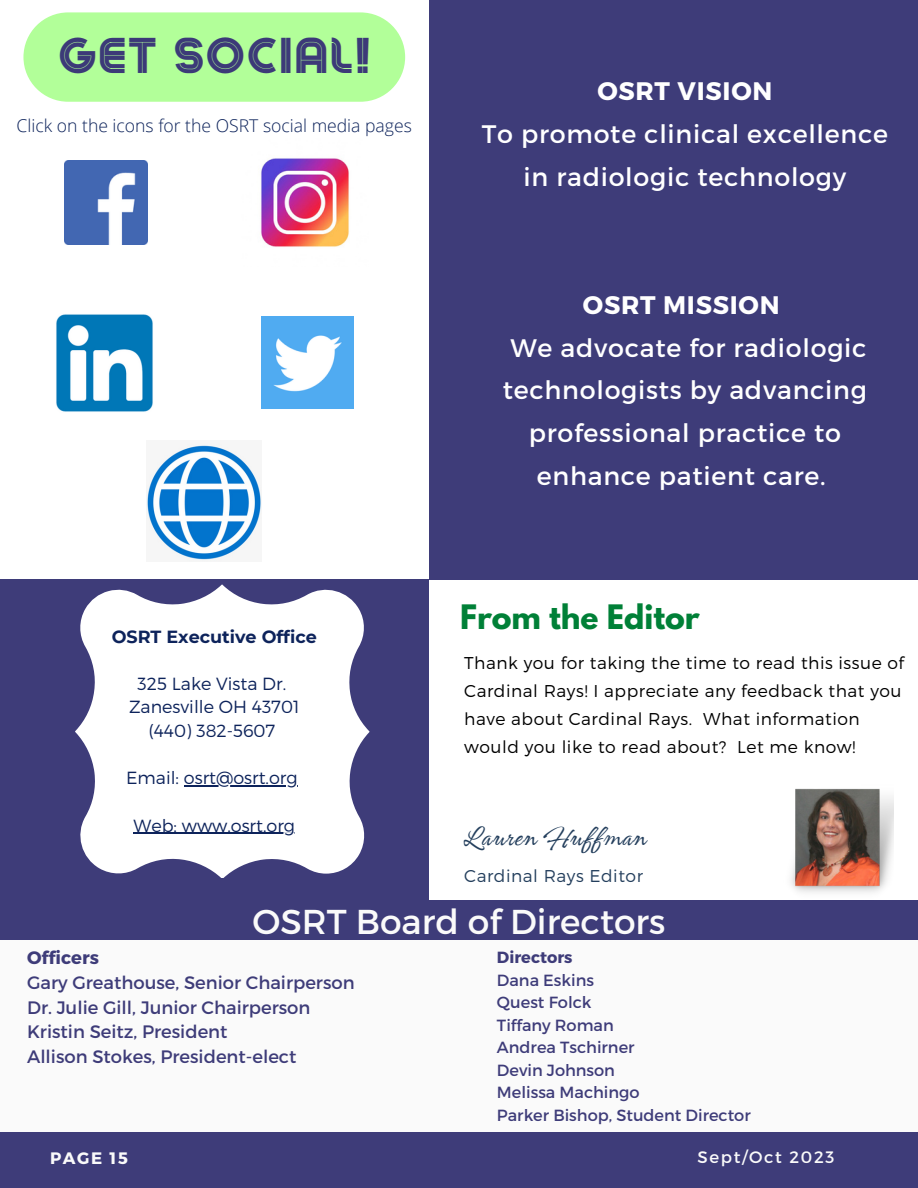
<style>
.page{position:relative;width:918px;height:1188px;background:#fff}
.page>*{position:absolute;margin:0;border:0;box-sizing:border-box;transform-origin:0 0}
.t1{font:49.05px "Colo Pro";letter-spacing:.06em;color:#3c3a78}
.t2{font:34.5px "Montserrat";color:#fafafa}
.t3{font:700 29.85px "League Spartan";color:#008037}
.t4{font:26.1px "Angeletta";letter-spacing:.03em;color:#243f5d}
.t5{font:25.35px/42.8px "Montserrat";letter-spacing:.03em;color:#fff;text-align:center}
.t6{font:700 25.35px "Montserrat";letter-spacing:.03em;color:#fff}
.t7{font:18px "Montserrat";color:#3e3c79}
.t8{font:700 18px "Montserrat";color:#3e3c79}
.t9{font:300 17.55px "Montserrat";color:#0d235b}
.t10{font:300 17.55px "Open Sans";color:#0d235b}
.t11{font:700 17.55px "Montserrat";color:#0d235b}
.t12{font:300 17.1px/28.2px "Montserrat";letter-spacing:.03em;color:#000}
.t13{font:300 17.1px "Montserrat";letter-spacing:.03em;color:#243f5d}
.t14{font:16.5px "Montserrat";letter-spacing:.1em;color:#fafafa}
.t15{font:700 16.5px "Montserrat";letter-spacing:.1em;color:#fafafa}
.t16{font:16.2px "Montserrat";color:#3e3c79}
.t17{font:700 16.2px "Montserrat";color:#3e3c79}
</style>
<div class="page">
<div style="left:0;top:580px;width:429px;height:553px;background:#3e3c79"></div>
<div style="left:0;top:900px;width:918px;height:234px;background:#3e3c79"></div>
<div style="left:0;top:940px;width:918px;height:191px;background:#fafafa"></div>
<div style="left:0;top:1133px;width:918px;height:55px;background:#3e3c79"></div>
<div style="left:429px;top:0;width:489px;height:580px;background:#3e3c79"></div>
<img style="left:261px;top:158px;width:88px;height:89px">
<img style="left:56px;top:314px;width:97px;height:98px">
<img style="left:262px;top:317px;width:92px;height:92px">
<img style="left:64px;top:161px;width:83px;height:83px">
<img style="left:146px;top:444px;width:116px;height:117px">
<svg style="left:75px;top:585px;width:294px;height:293px;background:#e2e2eb"></svg>
<img style="left:791px;top:788px;width:103px;height:105px">
<div style="left:23px;top:12px;width:382px;height:90px;background:#b2ff99;border-radius:45px"></div>
<hr style="left:184px;top:785px;width:114px;height:2px;background:#0d235b">
<hr style="left:134px;top:833px;width:161px;height:1px;background:#0d235b">
<p class="t1" style="left:59px;top:29px;width:312px">GET SOCIAL!</p>
<p class="t10" style="left:17px;top:114px;width:397px">Click on the icons for the OSRT social media pages</p>
<p class="t11" style="left:112px;top:626px;width:207px">OSRT Executive Office</p>
<p class="t9" style="left:138px;top:672px;width:150px">325 Lake Vista Dr.</p>
<p class="t9" style="left:129px;top:696px;width:172px">Zanesville OH 43701</p>
<p class="t9" style="left:148px;top:719px;width:128px">(440) 382-5607</p>
<p class="t9" style="left:126px;top:767px;width:173px">Email: osrt@osrt.org</p>
<p class="t9" style="left:134px;top:814px;width:163px">Web: www.osrt.org</p>
<p class="t6" style="left:597px;top:75px;width:177px">OSRT VISION</p>
<p class="t5" style="left:482px;top:111px;width:408px">To promote clinical excellence in radiologic technology</p>
<p class="t6" style="left:583px;top:288px;width:198px">OSRT MISSION</p>
<p class="t5" style="left:503px;top:325px;width:366px">We advocate for radiologic technologists by advancing professional practice to enhance patient care.</p>
<p class="t3" style="left:460px;top:602px;width:241px">From the Editor</p>
<p class="t12" style="left:464px;top:648px;width:441px">Thank you for taking the time to read this issue of Cardinal Rays! I appreciate any feedback that you have about Cardinal Rays. What information would you like to read about? Let me know!</p>
<p class="t4" style="left:464px;top:820px;width:184px">Lauren Huffman</p>
<p class="t13" style="left:464px;top:864px;width:180px">Cardinal Rays Editor</p>
<p class="t2" style="left:253px;top:899px;width:414px">OSRT Board of Directors</p>
<p class="t8" style="left:27px;top:946px;width:73px">Officers</p>
<p class="t7" style="left:27px;top:971px;width:329px">Gary Greathouse, Senior Chairperson</p>
<p class="t7" style="left:27px;top:996px;width:285px">Dr. Julie Gill, Junior Chairperson</p>
<p class="t7" style="left:27px;top:1020px;width:202px">Kristin Seitz, President</p>
<p class="t7" style="left:27px;top:1045px;width:271px">Allison Stokes, President-elect</p>
<p class="t17" style="left:497px;top:947px;width:77px">Directors</p>
<p class="t16" style="left:497px;top:969px;width:99px">Dana Eskins</p>
<p class="t16" style="left:497px;top:992px;width:96px">Quest Folck</p>
<p class="t16" style="left:497px;top:1014px;width:118px">Tiffany Roman</p>
<p class="t16" style="left:497px;top:1037px;width:139px">Andrea Tschirner</p>
<p class="t16" style="left:497px;top:1059px;width:120px">Devin Johnson</p>
<p class="t16" style="left:497px;top:1082px;width:144px">Melissa Machingo</p>
<p class="t16" style="left:497px;top:1104px;width:255px">Parker Bishop, Student Director</p>
<p class="t15" style="left:50px;top:1148px;width:79px">PAGE 15</p>
<p class="t14" style="left:697px;top:1147px;width:138px">Sept/Oct 2023</p>
</div>
